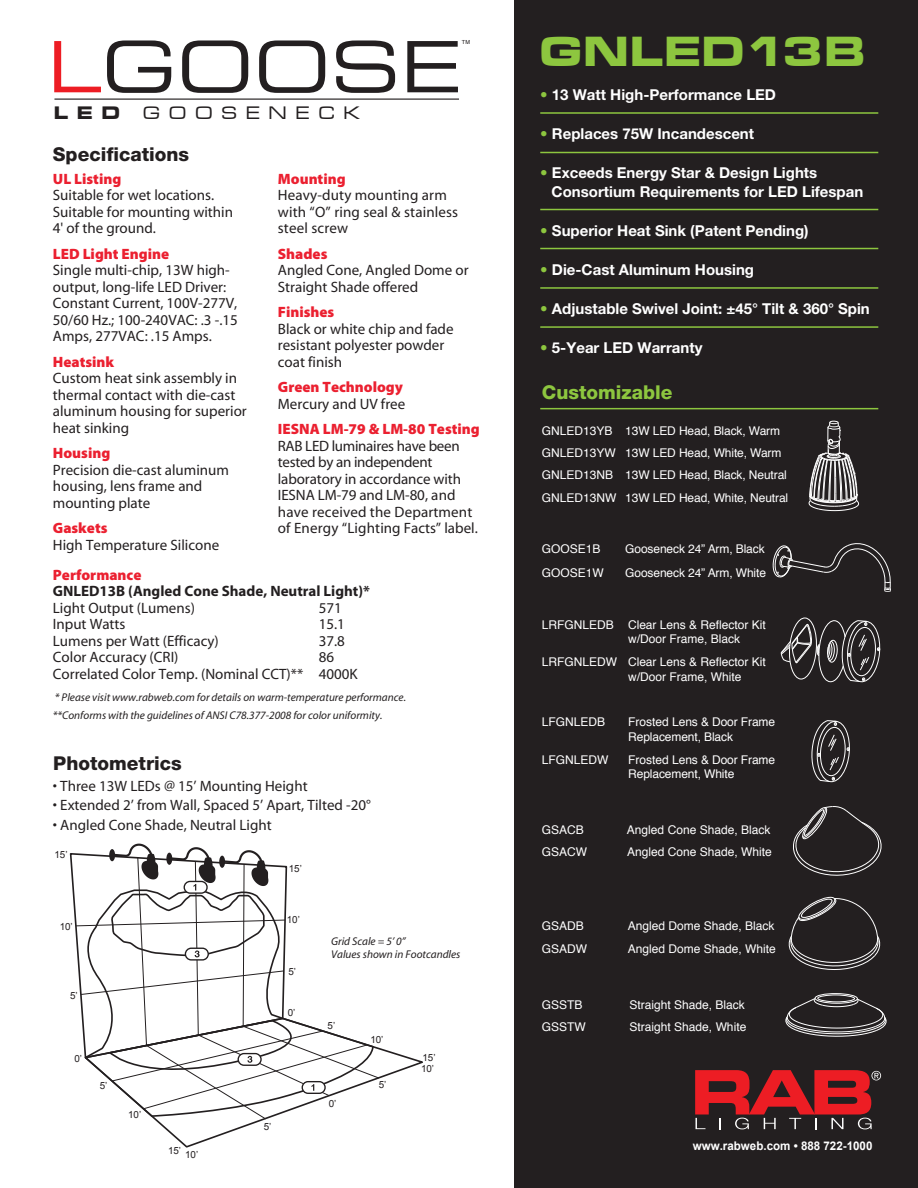
<style>
.page{position:relative;width:918px;height:1188px;background:#fff}
.page>*{position:absolute;margin:0;border:0;box-sizing:border-box;transform-origin:0 0}
.t1{font:70.8px "Eurostile Extended Two";color:#231f20}
.t2{font:43.65px "Microgramma D Bold Exte";letter-spacing:.05em;color:#8dc63f}
.t3{font:800 19.05px "Helvetica Neue";color:#231f20}
.t4{font:800 19.05px "Helvetica Neue";color:#8dc63f}
.t5{font:18.75px "Microgramma D Medi Exte";letter-spacing:.5em;color:#231f20}
.t6{font:18.75px "Microgramma D Bold Exte";color:#231f20}
.t7{font:15px/16.5px "Myriad";color:#231f20}
.t8{font:700 15px/19.5px "Helvetica Neue";color:#fff}
.t9{font:900 15px "Myriad Pro";color:#eb2030}
.t10{font:700 15px "Myriad";color:#231f20}
.t11{font:12px/14.4px "Helvetica";color:#fff}
.t12{font:700 12px "Arial";color:#fff}
.t13{font:italic 11.25px/13.5px "Myriad";color:#231f20}
.t14{font:9.9px "Arial";color:#231f20}
.t15{font:5.55px "Helvetica";color:#231f20}
.s1{color:#ed1d24}
.s2{color:#8dc63f}
</style>
<div class="page">
<div style="left:515px;top:0;width:403px;height:1188px;background:#231f20"></div>
<svg style="left:695px;top:1070px;width:186px;height:59px"></svg>
<hr style="left:54px;top:99px;width:405px;height:1px;background:#231f20">
<svg style="left:155px;top:1048px;width:268px;height:100px"></svg>
<svg style="left:75px;top:844px;width:305px;height:276px"></svg>
<hr style="left:540px;top:112px;width:338px;height:2px;background:#8dc63f">
<hr style="left:540px;top:152px;width:338px;height:1px;background:#8dc63f">
<hr style="left:540px;top:209px;width:338px;height:1px;background:#8dc63f">
<hr style="left:540px;top:248px;width:338px;height:1px;background:#8dc63f">
<hr style="left:540px;top:287px;width:338px;height:2px;background:#8dc63f">
<hr style="left:540px;top:326px;width:338px;height:2px;background:#8dc63f">
<hr style="left:540px;top:408px;width:338px;height:1px;background:#8dc63f">
<svg style="left:789px;top:896px;width:91px;height:74px"></svg>
<svg style="left:785px;top:998px;width:102px;height:39px"></svg>
<div style="left:815px;top:993px;width:43px;height:11px;border:1px solid #fff;border-radius:50%"></div>
<div style="left:817px;top:994px;width:38px;height:8px;border:1px solid #fff;border-radius:50%"></div>
<svg style="left:793px;top:806px;width:89px;height:70px"></svg>
<svg style="left:781px;top:617px;width:100px;height:66px"></svg>
<svg style="left:811px;top:720px;width:39px;height:62px"></svg>
<svg style="left:808px;top:421px;width:51px;height:90px"></svg>
<svg style="left:772px;top:543px;width:119px;height:49px"></svg>
<p class="t15" style="left:462px;top:38px;width:10px">TM</p>
<h1 class="t1" style="left:47px;top:19px;width:416px"><span class="s1">L</span>GOOSE</h1>
<p class="t6" style="left:54px;top:100px;width:67px">LED</p>
<p class="t5" style="left:143px;top:101px;width:218px">GOOSENECK</p>
<p class="t3" style="left:53px;top:143px;width:138px">Specifications</p>
<p class="t9" style="left:53px;top:170px;width:70px">UL Listing</p>
<p class="t7" style="left:53px;top:188px;width:182px">Suitable for wet locations.<br>Suitable for mounting within<br>4' of the ground.</p>
<p class="t9" style="left:53px;top:245px;width:118px">LED Light Engine</p>
<p class="t7" style="left:53px;top:263px;width:187px">Single multi-chip, 13W high&shy;output, long-life LED Driver:<br>Constant Current, 100V-277V,<br>50/60 Hz.; 100-240VAC: .3 -.15<br>Amps, 277VAC: .15 Amps.</p>
<p class="t9" style="left:53px;top:353px;width:63px">Heatsink</p>
<p class="t7" style="left:53px;top:371px;width:195px">Custom heat sink assembly in thermal contact with die-cast aluminum housing for superior heat sinking</p>
<p class="t9" style="left:53px;top:445px;width:59px">Housing</p>
<p class="t7" style="left:53px;top:462px;width:178px">Precision die-cast aluminum housing, lens frame and mounting plate</p>
<p class="t9" style="left:53px;top:520px;width:56px">Gaskets</p>
<p class="t7" style="left:53px;top:537px;width:168px">High Temperature Silicone</p>
<p class="t9" style="left:278px;top:170px;width:69px">Mounting</p>
<p class="t7" style="left:278px;top:188px;width:182px">Heavy-duty mounting arm with “O” ring seal &amp; stainless steel screw</p>
<p class="t9" style="left:278px;top:245px;width:51px">Shades</p>
<p class="t7" style="left:278px;top:263px;width:192px">Angled Cone, Angled Dome or<br>Straight Shade offered</p>
<p class="t9" style="left:278px;top:304px;width:58px">Finishes</p>
<p class="t7" style="left:278px;top:321px;width:177px">Black or white chip and fade resistant polyester powder coat finish</p>
<p class="t9" style="left:278px;top:379px;width:127px">Green Technology</p>
<p class="t7" style="left:278px;top:396px;width:129px">Mercury and UV free</p>
<p class="t9" style="left:278px;top:421px;width:203px">IESNA LM-79 &amp; LM-80 Testing</p>
<p class="t7" style="left:278px;top:438px;width:201px">RAB LED luminaires have been tested by an independent laboratory in accordance with<br>IESNA LM-79 and LM-80, and have received the Department of Energy “Lighting Facts” label.</p>
<p class="t9" style="left:53px;top:566px;width:90px">Performance</p>
<p class="t10" style="left:53px;top:584px;width:319px">GNLED13B (Angled Cone Shade, Neutral Light)*</p>
<p class="t7" style="left:53px;top:600px;width:144px">Light Output (Lumens)</p>
<p class="t7" style="left:319px;top:600px;width:25px">571</p>
<p class="t7" style="left:53px;top:617px;width:74px">Input Watts</p>
<p class="t7" style="left:319px;top:617px;width:28px">15.1</p>
<p class="t7" style="left:53px;top:633px;width:167px">Lumens per Watt (Efficacy)</p>
<p class="t7" style="left:319px;top:633px;width:28px">37.8</p>
<p class="t7" style="left:53px;top:650px;width:127px">Color Accuracy (CRI)</p>
<p class="t7" style="left:53px;top:650px;width:306px;text-indent:266px">86<br>Correlated Color Temp. (Nominal CCT)** 4000K</p>
<p class="t13" style="left:53px;top:689px;width:355px;line-height:18px">* Please visit www.rabweb.com for details on warm-temperature performance. **Conforms with the guidelines of ANSI C78.377-2008 for color uniformity.</p>
<p class="t3" style="left:53px;top:752px;width:130px">Photometrics</p>
<p class="t7" style="left:53px;top:778px;width:256px">• Three 13W LEDs @ 15’ Mounting Height</p>
<p class="t7" style="left:53px;top:797px;width:320px">• Extended 2’ from Wall, Spaced 5’ Apart, Tilted -20°</p>
<p class="t7" style="left:53px;top:817px;width:220px">• Angled Cone Shade, Neutral Light</p>
<p class="t14" style="left:54px;top:848px;width:15px">15’</p>
<p class="t14" style="left:60px;top:920px;width:15px">10’</p>
<p class="t14" style="left:70px;top:989px;width:9px">5’</p>
<p class="t14" style="left:74px;top:1052px;width:9px">0’</p>
<p class="t14" style="left:100px;top:1079px;width:9px">5’</p>
<p class="t14" style="left:128px;top:1108px;width:15px">10’</p>
<p class="t14" style="left:168px;top:1144px;width:15px">15’</p>
<p class="t14" style="left:185px;top:1148px;width:15px">10’</p>
<p class="t14" style="left:289px;top:862px;width:15px">15’</p>
<p class="t14" style="left:287px;top:913px;width:15px">10’</p>
<p class="t14" style="left:288px;top:965px;width:9px">5’</p>
<p class="t14" style="left:288px;top:1006px;width:9px">0’</p>
<p class="t14" style="left:264px;top:1120px;width:9px">5’</p>
<p class="t13" style="left:331px;top:935px;width:131px">Grid Scale = 5’ 0”<br>Values shown in Footcandles</p>
<p class="t14" style="left:328px;top:1019px;width:9px">5’</p>
<p class="t14" style="left:329px;top:1097px;width:9px">0’</p>
<p class="t14" style="left:370px;top:1033px;width:15px">10’</p>
<p class="t14" style="left:379px;top:1078px;width:9px">5’</p>
<p class="t14" style="left:422px;top:1051px;width:15px">15’</p>
<p class="t14" style="left:421px;top:1062px;width:15px">10’</p>
<h2 class="t2" style="left:540px;top:22px;width:326px">GNLED13B</h2>
<p class="t8" style="left:540px;top:84px;width:237px"><span class="s2">•</span> 13 Watt High-Performance LED</p>
<p class="t8" style="left:540px;top:123px;width:215px"><span class="s2">•</span> Replaces 75W Incandescent</p>
<p class="t8" style="left:552px;top:162px;width:313px;text-indent:-11px"><span class="s2">•</span> Exceeds Energy Star &amp; Design Lights<br>Consortium Requirements for LED Lifespan</p>
<p class="t8" style="left:540px;top:221px;width:270px"><span class="s2">•</span> Superior Heat Sink (Patent Pending)</p>
<p class="t8" style="left:540px;top:260px;width:215px"><span class="s2">•</span> Die-Cast Aluminum Housing</p>
<p class="t8" style="left:540px;top:299px;width:331px"><span class="s2">•</span> Adjustable Swivel Joint: ±45° Tilt &amp; 360° Spin</p>
<p class="t8" style="left:540px;top:338px;width:164px"><span class="s2">•</span> 5-Year LED Warranty</p>
<p class="t4" style="left:542px;top:381px;width:132px">Customizable</p>
<p class="t11" style="left:542px;top:419px;width:248px;line-height:22.5px">GNLED13YB 13W LED Head, Black, Warm GNLED13YW 13W LED Head, White, Warm GNLED13NB 13W LED Head, Black, Neutral GNLED13NW 13W LED Head, White, Neutral</p>
<p class="t11" style="left:542px;top:542px;width:60px">GOOSE1B</p>
<p class="t11" style="left:625px;top:542px;width:141px">Gooseneck 24” Arm, Black</p>
<p class="t11" style="left:542px;top:566px;width:64px">GOOSE1W</p>
<p class="t11" style="left:625px;top:566px;width:142px">Gooseneck 24” Arm, White</p>
<p class="t11" style="left:628px;top:618px;width:139px;text-indent:-86px">LRFGNLEDB Clear Lens &amp; Reflector Kit w/Door Frame, Black</p>
<p class="t11" style="left:628px;top:655px;width:139px;text-indent:-86px">LRFGNLEDW Clear Lens &amp; Reflector Kit w/Door Frame, White</p>
<p class="t11" style="left:542px;top:715px;width:65px">LFGNLEDB</p>
<p class="t11" style="left:628px;top:715px;width:148px">Frosted Lens &amp; Door Frame<br>Replacement, Black</p>
<p class="t11" style="left:542px;top:753px;width:68px">LFGNLEDW</p>
<p class="t11" style="left:628px;top:753px;width:148px">Frosted Lens &amp; Door Frame<br>Replacement, White</p>
<p class="t11" style="left:542px;top:823px;width:44px">GSACB</p>
<p class="t11" style="left:627px;top:823px;width:145px">Angled Cone Shade, Black</p>
<p class="t11" style="left:542px;top:845px;width:47px">GSACW</p>
<p class="t11" style="left:627px;top:845px;width:146px">Angled Cone Shade, White</p>
<p class="t11" style="left:542px;top:919px;width:44px">GSADB</p>
<p class="t11" style="left:628px;top:919px;width:148px">Angled Dome Shade, Black</p>
<p class="t11" style="left:542px;top:942px;width:47px">GSADW</p>
<p class="t11" style="left:628px;top:942px;width:150px">Angled Dome Shade, White</p>
<p class="t11" style="left:542px;top:998px;width:42px">GSSTB</p>
<p class="t11" style="left:630px;top:998px;width:117px">Straight Shade, Black</p>
<p class="t11" style="left:542px;top:1020px;width:46px">GSSTW</p>
<p class="t11" style="left:630px;top:1020px;width:118px">Straight Shade, White</p>
<p class="t12" style="left:693px;top:1138px;width:181px">www.rabweb.com • 888 722-1000</p>
</div>
